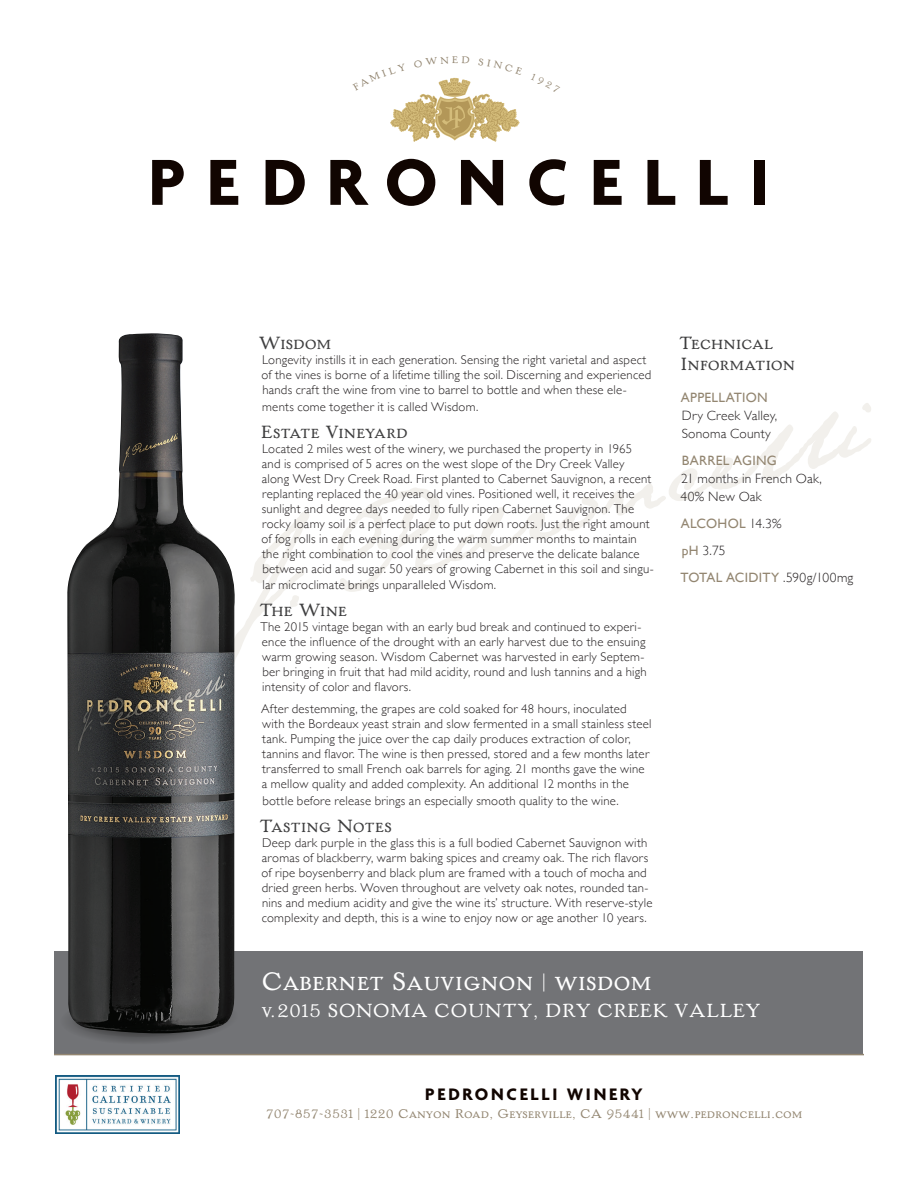
<style>
.page{position:relative;width:918px;height:1188px;background:#fff}
.page>*{position:absolute;margin:0;border:0;box-sizing:border-box;transform-origin:0 0}
.t1{font:700 70.35px "Agenda";letter-spacing:.295em;color:#110501}
.t2{font:30px "Handle Oldstyle Std";color:#fff}
.t3{font:22.5px "Handle Oldstyle Std";color:#fff}
.t4{font:21px/21px "Handle Oldstyle Std";letter-spacing:-.005em;color:#3e3e3f}
.t5{font:700 18px "Agenda";letter-spacing:.15em;color:#110501}
.t6{font:15px "Handle Oldstyle Std";color:#938671}
.t7{font:13.5px/27px "Gill Sans";letter-spacing:.02em;color:#938671}
.t8{font:300 13.5px/18px "Gill Sans";letter-spacing:.015em;color:#231f20}
.t9{font:300 12.75px/15px "Gill Sans";letter-spacing:.02em;color:#231f20}
.s1{font-weight:300;color:#231f20}
.s2{font-size:18px}
.s3{font-size:12px}
</style>
<div class="page">
<svg style="left:236px;top:512px;width:73px;height:145px"></svg>
<svg style="left:337px;top:403px;width:534px;height:189px"></svg>
<div style="left:55px;top:951px;width:808px;height:103px;background:#727376"></div>
<hr style="left:54px;top:1054px;width:810px;height:1px;background:#938671">
<svg style="left:92px;top:1036px;width:100px;height:6px"></svg>
<img style="left:67px;top:333px;width:169px;height:703px">
<img style="left:55px;top:1076px;width:124px;height:57px">
<svg style="left:390px;top:77px;width:130px;height:64px"></svg>
<h1 class="t1" style="left:148px;top:144px;width:623px">PEDRONCELLI</h1>
<h3 class="t4" style="left:259px;top:333px;width:74px">Wisdom</h3>
<p class="t9" style="left:262px;top:352px;width:391px">Longevity instills it in each generation. Sensing the right varietal and aspect of the vines is borne of a lifetime tilling the soil. Discerning and experienced hands craft the wine from vine to barrel to bottle and when these ele-</p>
<p class="t9" style="left:262px;top:399px;width:218px">ments come together it is called Wisdom.</p>
<h3 class="t4" style="left:261px;top:421px;width:148px">Estate Vineyard</h3>
<p class="t9" style="left:262px;top:441px;width:394px">Located 2 miles west of the winery, we purchased the property in 1965<br>and is comprised of 5 acres on the west slope of the Dry Creek Valley along West Dry Creek Road. First planted to Cabernet Sauvignon, a recent replanting replaced the 40 year old vines. Positioned well, it receives the sunlight and degree days needed to fully ripen Cabernet Sauvignon. The rocky loamy soil is a perfect place to put down roots. Just the right amount of fog rolls in each evening during the warm summer months to maintain the right combination to cool the vines and preserve the delicate balance between acid and sugar. 50 years of growing Cabernet in this soil and singu-</p>
<p class="t9" style="left:262px;top:577px;width:235px">lar microclimate brings unparalleled Wisdom.</p>
<h3 class="t4" style="left:259px;top:600px;width:89px">The Wine</h3>
<p class="t9" style="left:260px;top:619px;width:388px">The 2015 vintage began with an early bud break and continued to experi&shy;ence the influence of the drought with an early harvest due to the ensuing warm growing season. Wisdom Cabernet was harvested in early Septem&shy;ber bringing in fruit that had mild acidity, round and lush tannins and a high intensity of color and flavors.</p>
<p class="t9" style="left:261px;top:701px;width:392px">After destemming, the grapes are cold soaked for 48 hours, inoculated with the Bordeaux yeast strain and slow fermented in a small stainless steel tank. Pumping the juice over the cap daily produces extraction of color, tannins and flavor. The wine is then pressed, stored and a few months later transferred to small French oak barrels for aging. 21 months gave the wine a mellow quality and added complexity. An additional 12 months in the</p>
<p class="t9" style="left:262px;top:792px;width:358px">bottle before release brings an especially smooth quality to the wine.</p>
<h3 class="t4" style="left:259px;top:815px;width:134px">Tasting Notes</h3>
<p class="t9" style="left:262px;top:834px;width:393px">Deep dark purple in the glass this is a full bodied Cabernet Sauvignon with aromas of blackberry, warm baking spices and creamy oak. The rich flavors of ripe boysenberry and black plum are framed with a touch of mocha and dried green herbs. Woven throughout are velvety oak notes, rounded tan&shy;nins and medium acidity and give the wine its’ structure. With reserve-style complexity and depth, this is a wine to enjoy now or age another 10 years.</p>
<h3 class="t4" style="left:679px;top:333px;width:118px">Technical<br>Information</h3>
<p class="t7" style="left:681px;top:384px;width:88px">APPELLATION</p>
<p class="t8" style="left:682px;top:406px;width:97px">Dry Creek Valley,<br>Sonoma County</p>
<p class="t7" style="left:682px;top:447px;width:96px">BARREL AGING</p>
<p class="t8" style="left:681px;top:469px;width:143px">21 months in French Oak,<br>40% New Oak</p>
<p class="t7" style="left:681px;top:510px;width:174px">ALCOHOL <span class="s1">14.3%<br></span>pH <span class="s1">3.75<br></span>TOTAL ACIDITY <span class="s1">.590g/100mg</span></p>
<h2 class="t2" style="left:261px;top:965px;width:392px">Cabernet Sauvignon <span class="s2">|</span> wisdom</h2>
<h3 class="t3" style="left:261px;top:998px;width:501px">v.2015 SONOMA COUNTY, DRY CREEK VALLEY</h3>
<h3 class="t5" style="left:425px;top:1084px;width:219px">PEDRONCELLI WINERY</h3>
<p class="t6" style="left:266px;top:1105px;width:538px">707-857-3531 <span class="s3">|</span> 1220 Canyon Road, Geyserville, CA 95441 <span class="s3">|</span> www.pedroncelli.com</p>
</div>
